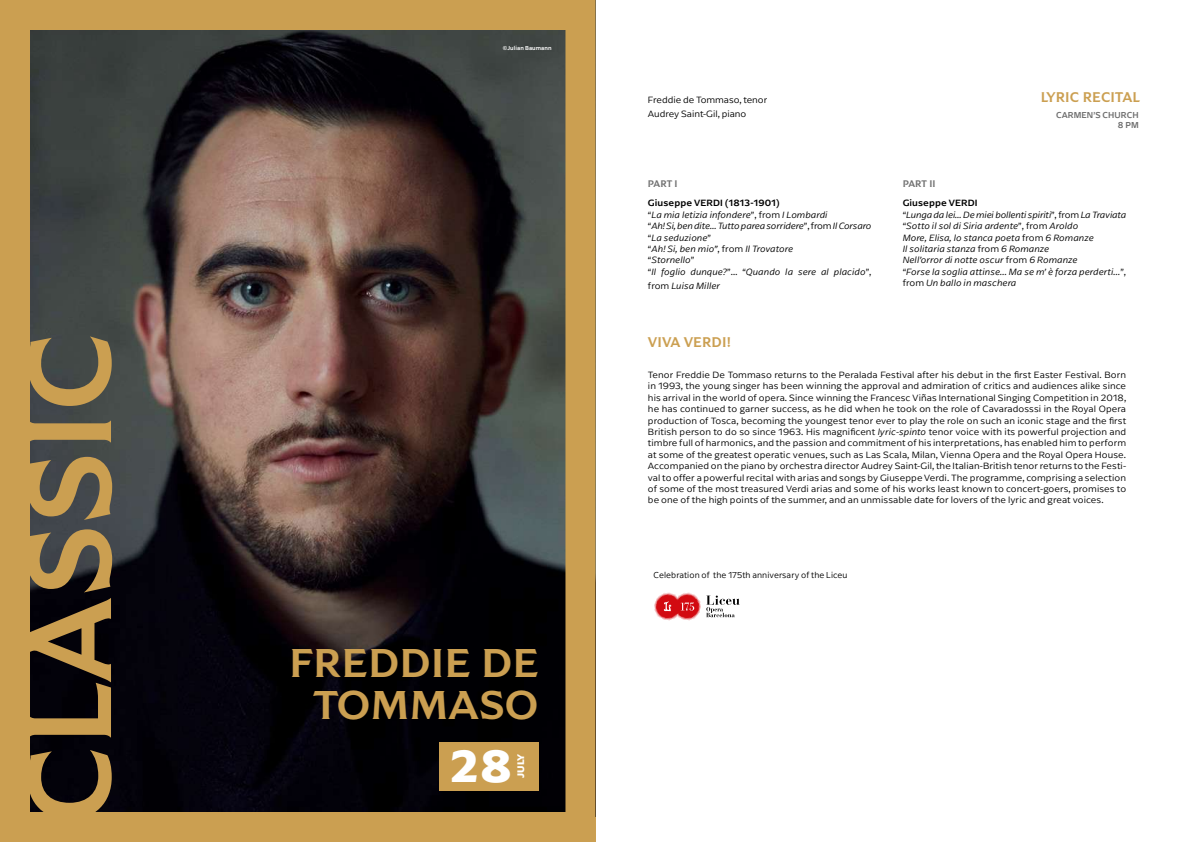
<style>
.page{position:relative;width:1191px;height:842px;background:#fff}
.page>*{position:absolute;margin:0;border:0;box-sizing:border-box;transform-origin:0 0}
.t1{font:700 118px "Perelada";letter-spacing:.01em;color:#cb9f51;scale:.94 1}
.t2{font:700 47.2px "Arpona Sans";color:#fff}
.t3{font:700 40px/42px "Perelada";color:#cb9f51;text-align:right}
.t4{font:700 14px "Perelada";letter-spacing:.01em;color:#cb9f51;scale:.94 1}
.t5{font:700 10px "Arpona Sans";color:#fff}
.t6{font:300 9.5px/11.4px "Arpona Sans";color:#000}
.t7{font:italic 300 9.5px/11.4px "Arpona Sans";letter-spacing:.01em;color:#000}
.t8{font:700 9.5px "Perelada";color:#6f6f6f;scale:.94 1}
.t9{font:300 9px "Arpona Sans";letter-spacing:.01em;color:#000;scale:.94 1}
.t10{font:500 9px/10.5px "Arpona Sans";letter-spacing:.01em;color:#6f6f6f;text-align:right;scale:.94 1}
.t11{font:500 6px "Arpona Sans";letter-spacing:.01em;color:#fff;scale:.94 1}
.s1{font-weight:500;font-style:normal}
.s2{font-style:normal}
.s3{font-style:italic}
</style>
<div class="page">
<img style="left:31px;top:31px;width:533px;height:780px">
<div style="left:0;top:0;width:595px;height:842px;border:30px solid #cb9f51"></div>
<div style="left:440px;top:742px;width:99px;height:49px;background:#cb9f51"></div>
<svg style="left:654px;top:592px;width:85px;height:29px"></svg>
<h1 class="t1" style="left:-4px;top:825px;width:525px;rotate:-90deg">CLÀSSIC</h1>
<p class="t11" style="left:503px;top:44px;width:53px">©Julian Baumann</p>
<h3 class="t3" style="left:289px;top:642px;width:251px">FREDDIE DE<br>TOMMASO</h3>
<h2 class="t2" style="left:450px;top:736px;width:63px">28</h2>
<p class="t5" style="left:514px;top:778px;width:26px;rotate:-90deg">JULY</p>
<p class="t6" style="left:648px;top:93px;width:121px;line-height:14px">Freddie de Tommaso, tenor<br>Audrey Saint-Gil, piano</p>
<p class="t8" style="left:648px;top:177px;width:33px">PART I</p>
<p class="t7" style="left:648px;top:197px;width:225px"><span class="s1">Giuseppe VERDI (1813-1901)<br></span><span class="s2">“</span>La mia letizia infondere<span class="s2">”, from</span> I Lombardi<br><span class="s2">“</span>Ah! Si, ben dite… Tutto parea sorridere<span class="s2">”, from</span> Il Corsaro <span class="s2">“</span>La seduzione<span class="s2">”<br>“</span>Ah! Si, ben mio”<span class="s2">, from</span> Il Trovatore<br><span class="s2">“</span>Stornello<span class="s2">”<br>“</span>Il foglio dunque?<span class="s2">”… “</span>Quando la sere al placido<span class="s2">”,</span></p>
<p class="t7" style="left:648px;top:280px;width:74px"><span class="s2">from</span> Luisa Miller</p>
<h3 class="t4" style="left:1040px;top:88px;width:107px">LYRIC RECITAL</h3>
<p class="t10" style="left:1056px;top:109px;width:89px">CARMEN’S CHURCH<br>8 PM</p>
<p class="t8" style="left:902px;top:177px;width:36px">PART II</p>
<p class="t7" style="left:902px;top:197px;width:225px"><span class="s1">Giuseppe VERDI<br></span><span class="s2">“</span>Lunga da lei… De miei bollenti spiriti<span class="s2">”, from</span> La Traviata <span class="s2">“</span>Sotto il sol di Siria ardente<span class="s2">”, from</span> Aroldo<br>More, Elisa, lo stanca poeta <span class="s2">from</span> 6 Romanze<br>Il solitaria stanza <span class="s2">from</span> 6 Romanze<br>Nell’orror di notte oscur <span class="s2">from</span> 6 Romanze<br><span class="s2">“</span>Forse la soglia attinse... Ma se m’ è forza perderti...<span class="s2">”, from</span> Un ballo in maschera</p>
<h3 class="t4" style="left:648px;top:333px;width:90px">VIVA VERDI!</h3>
<p class="t6" style="left:648px;top:369px;width:480px;text-align:justify">Tenor Freddie De Tommaso returns to the Peralada Festival after his debut in the first Easter Festival. Born in 1993, the young singer has been winning the approval and admiration of critics and audiences alike since his arrival in the world of opera. Since winning the Francesc Viñas International Singing Competition in 2018, he has continued to garner success, as he did when he took on the role of Cavaradosssi in the Royal Opera production of Tosca, becoming the youngest tenor ever to play the role on such an iconic stage and the first British person to do so since 1963. His magnificent <span class="s3">lyric-spinto</span> tenor voice with its powerful projection and timbre full of harmonics, and the passion and commitment of his interpretations, has enabled him to perform at some of the greatest operatic venues, such as Las Scala, Milan, Vienna Opera and the Royal Opera House.<br>Accompanied on the piano by orchestra director Audrey Saint-Gil, the Italian-British tenor returns to the Festi&shy;val to offer a powerful recital with arias and songs by Giuseppe Verdi. The programme, comprising a selection of some of the most treasured Verdi arias and some of his works least known to concert-goers, promises to be one of the high points of the summer, and an unmissable date for lovers of the lyric and great voices.</p>
<p class="t9" style="left:653px;top:570px;width:208px">Celebration of the 175th anniversary of the Liceu</p>
</div>
